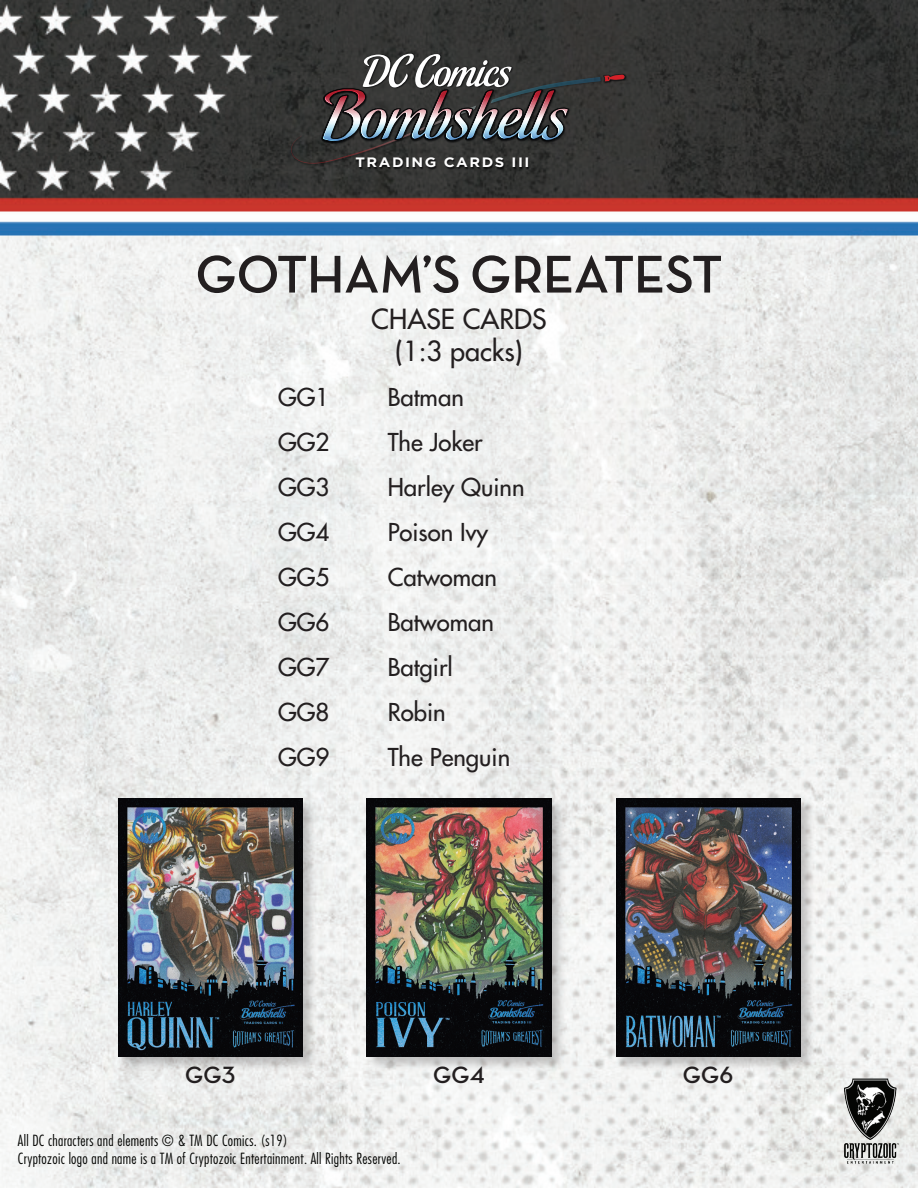
<style>
.page{position:relative;width:918px;height:1188px;background:#fff}
.page>*{position:absolute;margin:0;border:0;box-sizing:border-box;transform-origin:0 0}
.t1{font:54px "Neutra Disp Bold Alt";color:#231f20}
.t2{font:27px/32.4px "Futura";color:#231f20;text-align:center}
.t3{font:24px "Futura";color:#231f20}
.t4{font:24px "Neutra Disp Bold Alt";color:#231f20}
.t5{font:300 condensed 15px/18px "Futura";letter-spacing:.02em;color:#040503}
.t6{font:700 13.65px "Gotham";letter-spacing:.1em;color:#fff;scale:1.09 1}
</style>
<div class="page">
<img style="left:0;top:0;width:918px;height:1188px">
<img style="left:290px;top:53px;width:338px;height:120px">
<svg style="left:291px;top:54px;width:334px;height:110px;background:#484748"></svg>
<img style="left:838px;top:1076px;width:65px;height:90px">
<div style="left:117px;top:797px;width:201px;height:274px;background:#231f20;opacity:.25"></div>
<img style="left:118px;top:798px;width:184px;height:258px">
<div style="left:365px;top:797px;width:201px;height:275px;background:#231f20;opacity:.25"></div>
<img style="left:367px;top:799px;width:184px;height:258px">
<div style="left:615px;top:797px;width:200px;height:275px;background:#231f20;opacity:.25"></div>
<img style="left:616px;top:799px;width:184px;height:258px">
<p class="t6" style="left:356px;top:154px;width:161px">TRADING CARDS III</p>
<h1 class="t1" style="left:196px;top:244px;width:528px">GOTHAM’S GREATEST</h1>
<h2 class="t2" style="left:371px;top:302px;width:177px">CHASE CARDS (1:3 packs)</h2>
<h3 class="t3" style="left:278px;top:381px;width:53px">GG1</h3>
<h3 class="t3" style="left:388px;top:381px;width:78px">Batman</h3>
<h3 class="t3" style="left:278px;top:426px;width:53px">GG2</h3>
<h3 class="t3" style="left:388px;top:426px;width:97px">The Joker</h3>
<h3 class="t3" style="left:278px;top:471px;width:53px">GG3</h3>
<h3 class="t3" style="left:388px;top:471px;width:138px">Harley Quinn</h3>
<h3 class="t3" style="left:278px;top:516px;width:53px">GG4</h3>
<h3 class="t3" style="left:388px;top:516px;width:102px">Poison Ivy</h3>
<h3 class="t3" style="left:278px;top:561px;width:53px">GG5</h3>
<h3 class="t3" style="left:388px;top:561px;width:111px">Catwoman</h3>
<h3 class="t3" style="left:278px;top:606px;width:53px">GG6</h3>
<h3 class="t3" style="left:388px;top:606px;width:108px">Batwoman</h3>
<h3 class="t3" style="left:278px;top:651px;width:53px">GG7</h3>
<h3 class="t3" style="left:388px;top:651px;width:67px">Batgirl</h3>
<h3 class="t3" style="left:278px;top:696px;width:53px">GG8</h3>
<h3 class="t3" style="left:388px;top:696px;width:59px">Robin</h3>
<h3 class="t3" style="left:278px;top:741px;width:53px">GG9</h3>
<h3 class="t3" style="left:388px;top:741px;width:124px">The Penguin</h3>
<h3 class="t4" style="left:185px;top:1061px;width:51px">GG3</h3>
<h3 class="t4" style="left:433px;top:1061px;width:53px">GG4</h3>
<h3 class="t4" style="left:683px;top:1061px;width:52px">GG6</h3>
<p class="t5" style="left:18px;top:1131px;width:384px">All DC characters and elements © &amp; TM DC Comics. (s19)<br>Cryptozoic logo and name is a TM of Cryptozoic Entertainment. All Rights Reserved.</p>
</div>
